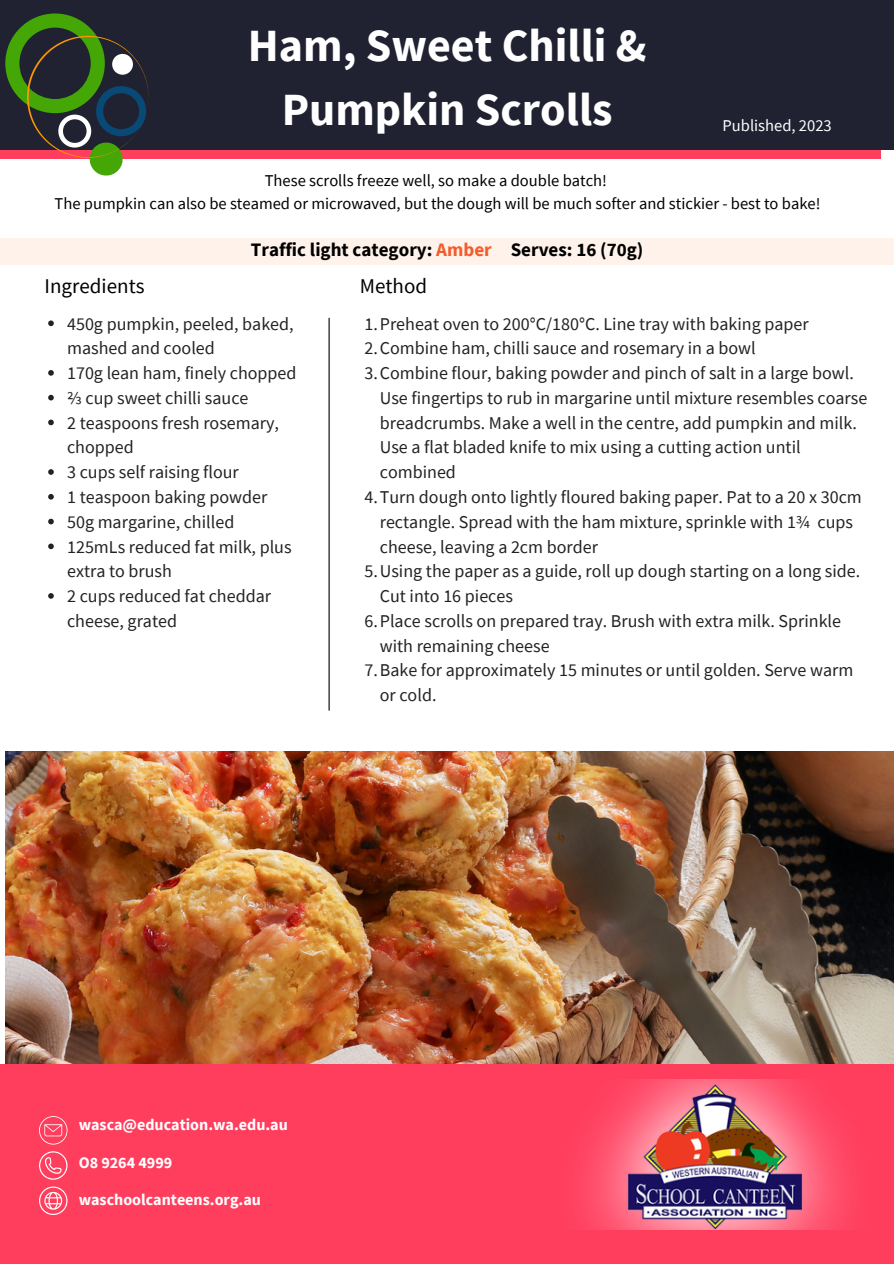
<style>
.page{position:relative;width:894px;height:1264px;background:#fff}
.page>*{position:absolute;margin:0;border:0;box-sizing:border-box;transform-origin:0 0}
.t1{font:48px "Source Sans Pro";color:#fff}
.t2{font:700 46.05px/63.6px "Source Sans Pro";color:#fff;text-align:center}
.t3{font:21px "Source Sans Pro";color:#000}
.t4{font:700 19.05px "Source Sans Pro";color:#000}
.t5{font:18px/24.8px "Source Sans Pro";color:#222}
.t6{font:16.5px "Source Sans Pro";color:#000}
.t7{font:16.5px "Source Sans Pro";color:#fff}
.t8{font:700 16.05px "Source Sans Pro";color:#fff}
.s1{color:#f35d2d}
</style>
<div class="page">
<img style="left:5px;top:751px;width:888px;height:312px">
<hr style="left:328px;top:318px;width:1px;height:392px;background:#000">
<div style="left:0;top:238px;width:893px;height:27px;background:#fff2ea"></div>
<div style="left:0;top:1063px;width:893px;height:200px;background:#ff3e5e"></div>
<img style="left:585px;top:1079px;width:260px;height:150px">
<svg style="left:39px;top:1116px;width:28px;height:28px"></svg>
<svg style="left:39px;top:1186px;width:28px;height:28px"></svg>
<svg style="left:39px;top:1151px;width:28px;height:28px"></svg>
<div style="left:0;top:0;width:893px;height:149px;background:#202232"></div>
<div style="left:0;top:149px;width:880px;height:9px;background:#ff3e5e"></div>
<svg style="left:5px;top:14px;width:160px;height:161px"></svg>
<svg style="left:48px;top:320px;width:6px;height:6px"></svg>
<svg style="left:48px;top:370px;width:6px;height:6px"></svg>
<svg style="left:48px;top:395px;width:6px;height:5px"></svg>
<svg style="left:48px;top:419px;width:6px;height:6px"></svg>
<svg style="left:48px;top:469px;width:6px;height:6px"></svg>
<svg style="left:48px;top:494px;width:6px;height:5px"></svg>
<svg style="left:48px;top:518px;width:6px;height:6px"></svg>
<svg style="left:48px;top:543px;width:6px;height:6px"></svg>
<svg style="left:48px;top:593px;width:6px;height:5px"></svg>
<p class="t2" style="left:248px;top:13px;width:400px">Ham, Sweet Chilli &amp;<br>Pumpkin Scrolls</p>
<p class="t1" style="left:54px;top:60px;width:469px">The vegetarian balance</p>
<p class="t7" style="left:722px;top:115px;width:111px">Published, 2023</p>
<p class="t6" style="left:265px;top:170px;width:344px">These scrolls freeze well, so make a double batch!</p>
<p class="t6" style="left:55px;top:192px;width:767px">The pumpkin can also be steamed or microwaved, but the dough will be much softer and stickier - best to bake!</p>
<p class="t4" style="left:251px;top:237px;width:394px">Traffic light category: <span class="s1">Amber</span> Serves: 16 (70g)</p>
<p class="t3" style="left:45px;top:272px;width:101px">Ingredients</p>
<p class="t3" style="left:359px;top:272px;width:69px">Method</p>
<p class="t5" style="left:67px;top:311px;width:228px">450g pumpkin, peeled, baked, mashed and cooled</p>
<p class="t5" style="left:67px;top:360px;width:231px">170g lean ham, finely chopped</p>
<p class="t5" style="left:67px;top:385px;width:183px">⅔ cup sweet chilli sauce</p>
<p class="t5" style="left:67px;top:410px;width:213px">2 teaspoons fresh rosemary, chopped</p>
<p class="t5" style="left:67px;top:459px;width:173px">3 cups self raising flour</p>
<p class="t5" style="left:67px;top:484px;width:202px">1 teaspoon baking powder</p>
<p class="t5" style="left:67px;top:509px;width:169px">50g margarine, chilled</p>
<p class="t5" style="left:67px;top:534px;width:226px">125mLs reduced fat milk, plus extra to brush</p>
<p class="t5" style="left:67px;top:583px;width:205px">2 cups reduced fat cheddar cheese, grated</p>
<p class="t5" style="left:364px;top:311px;width:445px">1.Preheat oven to 200°C/180°C. Line tray with baking paper</p>
<p class="t5" style="left:364px;top:335px;width:392px">2.Combine ham, chilli sauce and rosemary in a bowl</p>
<p class="t5" style="left:379px;top:360px;width:489px;text-indent:-15px">3.Combine flour, baking powder and pinch of salt in a large bowl.<br>Use fingertips to rub in margarine until mixture resembles coarse breadcrumbs. Make a well in the centre, add pumpkin and milk.<br>Use a flat bladed knife to mix using a cutting action until combined</p>
<p class="t5" style="left:379px;top:484px;width:483px;text-indent:-15px">4.Turn dough onto lightly floured baking paper. Pat to a 20 x 30cm rectangle. Spread with the ham mixture, sprinkle with 1¾ cups cheese, leaving a 2cm border</p>
<p class="t5" style="left:379px;top:558px;width:482px;text-indent:-15px">5.Using the paper as a guide, roll up dough starting on a long side.<br>Cut into 16 pieces</p>
<p class="t5" style="left:379px;top:608px;width:462px;text-indent:-15px">6.Place scrolls on prepared tray. Brush with extra milk. Sprinkle with remaining cheese</p>
<p class="t5" style="left:379px;top:657px;width:475px;text-indent:-15px">7.Bake for approximately 15 minutes or until golden. Serve warm or cold.</p>
<p class="t8" style="left:79px;top:1113px;width:210px">wasca@education.wa.edu.au</p>
<p class="t8" style="left:79px;top:1152px;width:95px">O8 9264 4999</p>
<p class="t8" style="left:79px;top:1189px;width:184px">waschoolcanteens.org.au</p>
</div>
